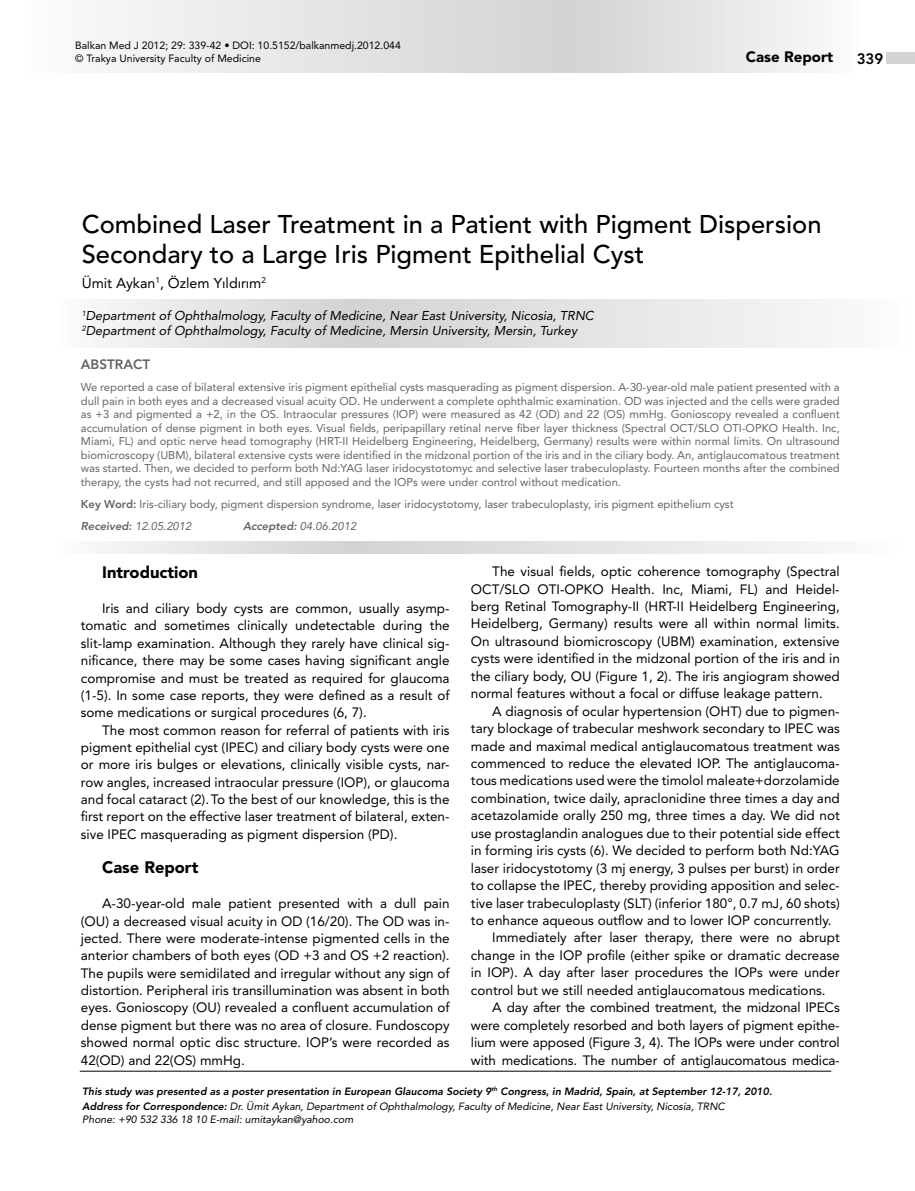
<style>
.page{position:relative;width:915px;height:1191px;background:#fff}
.page>*{position:absolute;margin:0;border:0;box-sizing:border-box;transform-origin:0 0}
.t1{font:500 25.5px/30px "Avenir LT Std";color:#000}
.t2{font:900 16.5px "Avenir LT Std";color:#000}
.t3{font:900 15px "Avenir LT Std";color:#000}
.t4{font:800 15px "Avenir LT Std";color:#000}
.t5{font:14.25px "Avenir LT Std";color:#000}
.t6{font:13.5px/17.4px "Avenir LT Std";color:#000;text-align:justify}
.t7{font:800 13.5px "Avenir LT Std";color:#636466}
.t8{font:italic 12.75px/15px "Avenir LT Std";color:#000}
.t9{font:11.25px/13.5px "Avenir LT Std";color:#636466;text-align:justify}
.t10{font:italic 11.25px "Avenir LT Std";color:#636466}
.t11{font:italic 10.5px/12.8px "Avenir LT Std";color:#000}
.t12{font:italic 800 10.5px "Avenir LT Std";color:#000}
.t13{font:10.5px/13.2px "Avenir LT Std";color:#000}
.s1{font-weight:800}
.s2{font-weight:800;font-style:italic}
.s3{font-style:italic}
</style>
<div class="page">
<svg style="left:111px;top:0;width:703px;height:72px"></svg>
<svg style="left:103px;top:299px;width:715px;height:49px"></svg>
<div style="left:885px;top:53px;width:29px;height:11px;background:#d1d3d4"></div>
<hr style="left:80px;top:1071px;width:751px;height:1px;background:#000">
<svg style="left:106px;top:541px;width:706px;height:13px"></svg>
<p class="t13" style="left:75px;top:38px;width:327px">Balkan Med J 2012; 29: 339-42 • DOI: 10.5152/balkanmedj.2012.044 © Trakya University Faculty of Medicine</p>
<p class="t3" style="left:745px;top:48px;width:89px">Case Report</p>
<p class="t4" style="left:856px;top:49px;width:28px">339</p>
<h1 class="t1" style="left:82px;top:209px;width:741px">Combined Laser Treatment in a Patient with Pigment Dispersion<br>Secondary to a Large Iris Pigment Epithelial Cyst</h1>
<p class="t5" style="left:82px;top:274px;width:186px">Ümit Aykan<sup>1</sup>, Özlem Yıldırım<sup>2</sup></p>
<p class="t8" style="left:82px;top:308px;width:513px"><sup>1</sup>Department of Ophthalmology, Faculty of Medicine, Near East University, Nicosia, TRNC<br><sup>2</sup>Department of Ophthalmology, Faculty of Medicine, Mersin University, Mersin, Turkey</p>
<p class="t7" style="left:81px;top:356px;width:71px">ABSTRACT</p>
<p class="t9" style="left:81px;top:380px;width:760px">We reported a case of bilateral extensive iris pigment epithelial cysts masquerading as pigment dispersion. A-30-year-old male patient presented with a dull pain in both eyes and a decreased visual acuity OD. He underwent a complete ophthalmic examination. OD was injected and the cells were graded as +3 and pigmented a +2, in the OS. Intraocular pressures (IOP) were measured as 42 (OD) and 22 (OS) mmHg. Gonioscopy revealed a confluent accumulation of dense pigment in both eyes. Visual fields, peripapillary retinal nerve fiber layer thickness (Spectral OCT/SLO OTI-OPKO Health. Inc, Miami, FL) and optic nerve head tomography (HRT-II Heidelberg Engineering, Heidelberg, Germany) results were within normal limits. On ultrasound biomicroscopy (UBM), bilateral extensive cysts were identified in the midzonal portion of the iris and in the ciliary body. An, antiglaucomatous treatment was started. Then, we decided to perform both Nd:YAG laser iridocystotomyc and selective laser trabeculoplasty. Fourteen months after the combined therapy, the cysts had not recurred, and still apposed and the IOPs were under control without medication.</p>
<p class="t9" style="left:81px;top:493px;width:654px;line-height:22px"><span class="s1">Key Word:</span> Iris-ciliary body, pigment dispersion syndrome, laser iridocystotomy, laser trabeculoplasty, iris pigment epithelium cyst<br><span class="s2">Received:</span> <span class="s3">12.05.2012</span></p>
<p class="t10" style="left:243px;top:519px;width:115px"><span class="s1">Accepted:</span> 04.06.2012</p>
<p class="t2" style="left:102px;top:562px;width:97px">Introduction</p>
<p class="t6" style="left:81px;top:599px;width:370px;text-indent:21px">Iris and ciliary body cysts are common, usually asymp&shy;tomatic and sometimes clinically undetectable during the slit-lamp examination. Although they rarely have clinical sig&shy;nificance, there may be some cases having significant angle compromise and must be treated as required for glaucoma (1-5). In some case reports, they were defined as a result of some medications or surgical procedures (6, 7).</p>
<p class="t6" style="left:81px;top:721px;width:370px;text-indent:21px">The most common reason for referral of patients with iris pigment epithelial cyst (IPEC) and ciliary body cysts were one or more iris bulges or elevations, clinically visible cysts, nar&shy;row angles, increased intraocular pressure (IOP), or glaucoma and focal cataract (2).To the best of our knowledge, this is the first report on the effective laser treatment of bilateral, exten&shy;sive IPEC masquerading as pigment dispersion (PD).</p>
<p class="t2" style="left:102px;top:857px;width:98px">Case Report</p>
<p class="t6" style="left:81px;top:894px;width:370px;text-indent:21px">A-30-year-old male patient presented with a dull pain (OU) a decreased visual acuity in OD (16/20). The OD was in&shy;jected. There were moderate-intense pigmented cells in the anterior chambers of both eyes (OD +3 and OS +2 reaction).<br>The pupils were semidilated and irregular without any sign of distortion. Peripheral iris transillumination was absent in both eyes. Gonioscopy (OU) revealed a confluent accumulation of dense pigment but there was no area of closure. Fundoscopy showed normal optic disc structure. IOP’s were recorded as 42(OD) and 22(OS) mmHg.</p>
<p class="t6" style="left:471px;top:562px;width:370px;text-indent:21px">The visual fields, optic coherence tomography (Spectral OCT/SLO OTI-OPKO Health. Inc, Miami, FL) and Heidel&shy;berg Retinal Tomography-II (HRT-II Heidelberg Engineering, Heidelberg, Germany) results were all within normal limits.<br>On ultrasound biomicroscopy (UBM) examination, extensive cysts were identified in the midzonal portion of the iris and in the ciliary body, OU (Figure 1, 2). The iris angiogram showed normal features without a focal or diffuse leakage pattern.</p>
<p class="t6" style="left:492px;top:702px;width:349px">A diagnosis of ocular hypertension (OHT) due to pigmen-</p>
<p class="t6" style="left:471px;top:719px;width:370px">tary blockage of trabecular meshwork secondary to IPEC was</p>
<p class="t6" style="left:471px;top:737px;width:370px">made and maximal medical antiglaucomatous treatment was</p>
<p class="t6" style="left:471px;top:754px;width:370px">commenced to reduce the elevated IOP. The antiglaucoma-</p>
<p class="t6" style="left:471px;top:772px;width:370px">tous medications used were the timolol maleate+dorzolamide</p>
<p class="t6" style="left:471px;top:789px;width:370px">combination, twice daily, apraclonidine three times a day and</p>
<p class="t6" style="left:471px;top:807px;width:370px">acetazolamide orally 250 mg, three times a day. We did not</p>
<p class="t6" style="left:471px;top:824px;width:370px">use prostaglandin analogues due to their potential side effect</p>
<p class="t6" style="left:471px;top:842px;width:370px">in forming iris cysts (6). We decided to perform both Nd:YAG</p>
<p class="t6" style="left:471px;top:859px;width:370px">laser iridocystotomy (3 mj energy, 3 pulses per burst) in order</p>
<p class="t6" style="left:471px;top:876px;width:370px">to collapse the IPEC, thereby providing apposition and selec-</p>
<p class="t6" style="left:471px;top:894px;width:370px">tive laser trabeculoplasty (SLT) (inferior 180°, 0.7 mJ, 60 shots)</p>
<p class="t6" style="left:471px;top:911px;width:362px">to enhance aqueous outflow and to lower IOP concurrently.</p>
<p class="t6" style="left:492px;top:929px;width:349px">Immediately after laser therapy, there were no abrupt</p>
<p class="t6" style="left:471px;top:946px;width:370px">change in the IOP profile (either spike or dramatic decrease</p>
<p class="t6" style="left:471px;top:964px;width:370px">in IOP). A day after laser procedures the IOPs were under</p>
<p class="t6" style="left:471px;top:981px;width:356px">control but we still needed antiglaucomatous medications.</p>
<p class="t6" style="left:492px;top:999px;width:349px">A day after the combined treatment, the midzonal IPECs</p>
<p class="t6" style="left:471px;top:1016px;width:370px">were completely resorbed and both layers of pigment epithe-</p>
<p class="t6" style="left:471px;top:1033px;width:370px">lium were apposed (Figure 3, 4). The IOPs were under control</p>
<p class="t6" style="left:471px;top:1051px;width:370px">with medications. The number of antiglaucomatous medica-</p>
<p class="t12" style="left:82px;top:1084px;width:691px">This study was presented as a poster presentation in European Glaucoma Society 9<sup>th</sup> Congress, in Madrid, Spain, at September 12-17, 2010.</p>
<p class="t11" style="left:82px;top:1100px;width:644px"><span class="s1">Address for Correspondence:</span> Dr. Ümit Aykan, Department of Ophthalmology, Faculty of Medicine, Near East University, Nicosia, TRNC<br>Phone: +90 532 336 18 10 E-mail: umitaykan@yahoo.com</p>
</div>
